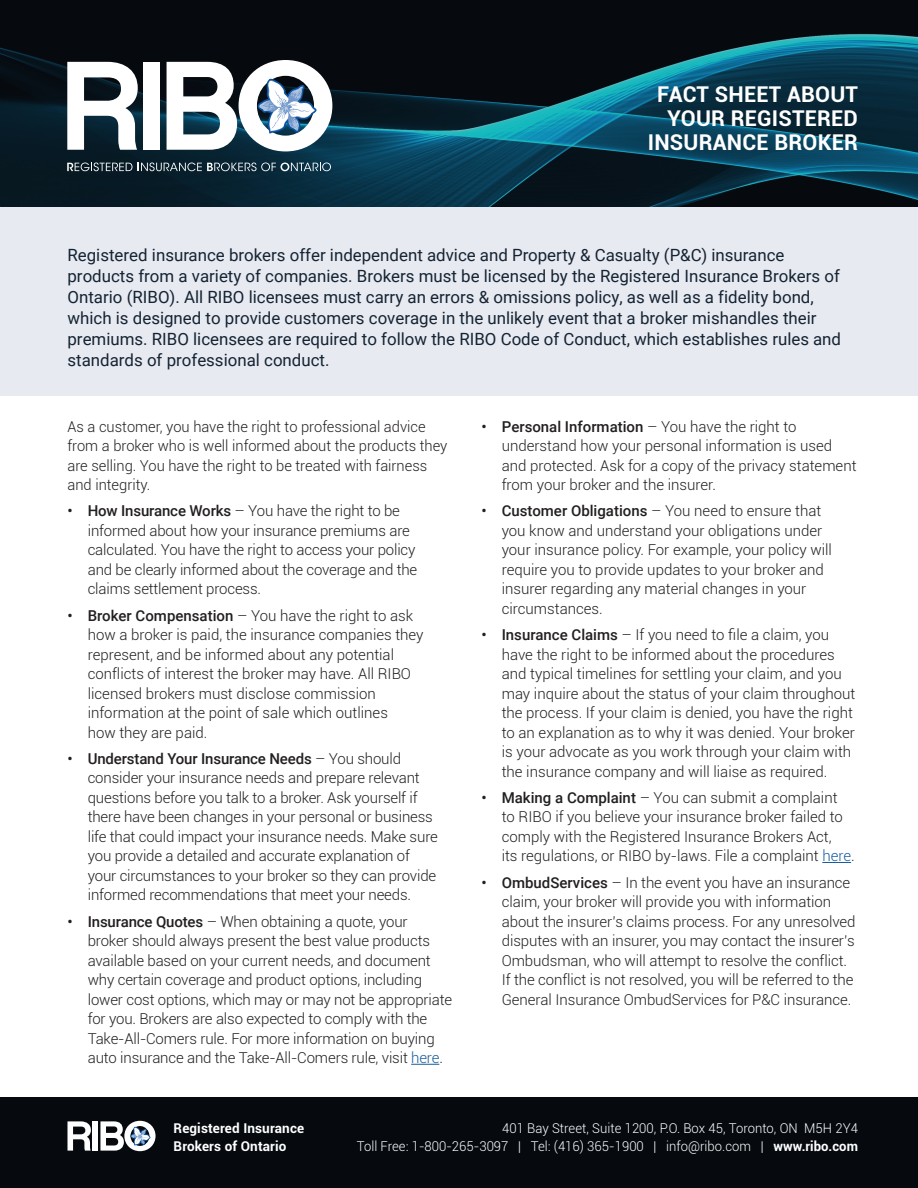
<style>
.page{position:relative;width:918px;height:1188px;background:#fff}
.page>*{position:absolute;margin:0;border:0;box-sizing:border-box;transform-origin:0 0}
.t1{font:700 21.75px/24px "Roboto";letter-spacing:.01em;color:#fff;text-align:right}
.t2{font:16.8px/21px "Roboto";color:#152332}
.t3{font:300 15px/19.5px "Roboto";letter-spacing:-.005em;color:#231f20}
.t4{font:300 13.5px "Roboto";letter-spacing:.005em;color:#fff}
.t5{font:700 13.5px/18px "Roboto";letter-spacing:.01em;color:#fff}
.s1{font-weight:500}
.s2{color:#175d9e}
.s3{font-weight:700}
</style>
<div class="page">
<div style="left:0;top:196px;width:918px;height:200px;background:#e7eaf1"></div>
<svg style="left:411px;top:1064px;width:28px;height:1px"></svg>
<svg style="left:822px;top:862px;width:29px;height:1px"></svg>
<div style="left:0;top:1097px;width:918px;height:91px;background:#060a0f"></div>
<img style="left:0;top:0;width:918px;height:206px">
<svg style="left:67px;top:62px;width:71px;height:88px"></svg>
<div style="left:143px;top:62px;width:17px;height:88px;background:#fff"></div>
<svg style="left:167px;top:60px;width:165px;height:91px"></svg>
<svg style="left:67px;top:163px;width:264px;height:8px;background:#4f626c"></svg>
<svg style="left:68px;top:1121px;width:23px;height:30px"></svg>
<div style="left:93px;top:1121px;width:5px;height:30px;background:#fff"></div>
<svg style="left:100px;top:1121px;width:56px;height:30px"></svg>
<p class="t1" style="left:648px;top:81px;width:212px">FACT SHEET ABOUT<br>YOUR REGISTERED<br>INSURANCE BROKER</p>
<p class="t2" style="left:68px;top:244px;width:775px">Registered insurance brokers offer independent advice and Property &amp; Casualty (P&amp;C) insurance products from a variety of companies. Brokers must be licensed by the Registered Insurance Brokers of Ontario (RIBO). All RIBO licensees must carry an errors &amp; omissions policy, as well as a fidelity bond, which is designed to provide customers coverage in the unlikely event that a broker mishandles their premiums. RIBO licensees are required to follow the RIBO Code of Conduct, which establishes rules and standards of professional conduct.</p>
<p class="t3" style="left:68px;top:416px;width:381px">As a customer, you have the right to professional advice from a broker who is well informed about the products they are selling. You have the right to be treated with fairness and integrity.</p>
<p class="t3" style="left:88px;top:501px;width:331px;text-indent:-20px"><span class="s1">• How Insurance Works</span> – You have the right to be informed about how your insurance premiums are calculated. You have the right to access your policy and be clearly informed about the coverage and the claims settlement process.</p>
<p class="t3" style="left:88px;top:605px;width:337px;text-indent:-20px"><span class="s1">• Broker Compensation</span> – You have the right to ask how a broker is paid, the insurance companies they represent, and be informed about any potential conflicts of interest the broker may have. All RIBO licensed brokers must disclose commission information at the point of sale which outlines<br>how they are paid.</p>
<p class="t3" style="left:88px;top:748px;width:352px;text-indent:-20px"><span class="s1">• Understand Your Insurance Needs</span> – You should consider your insurance needs and prepare relevant questions before you talk to a broker. Ask yourself if there have been changes in your personal or business life that could impact your insurance needs. Make sure you provide a detailed and accurate explanation of your circumstances to your broker so they can provide informed recommendations that meet your needs.</p>
<p class="t3" style="left:88px;top:911px;width:366px;text-indent:-20px"><span class="s1">• Insurance Quotes</span> – When obtaining a quote, your broker should always present the best value products available based on your current needs, and document why certain coverage and product options, including lower cost options, which may or may not be appropriate for you. Brokers are also expected to comply with the Take-All-Comers rule. For more information on buying auto insurance and the Take-All-Comers rule, visit <span class="s2">here</span>.</p>
<p class="t3" style="left:502px;top:416px;width:356px;text-indent:-20px"><span class="s1">• Personal Information</span> – You have the right to understand how your personal information is used and protected. Ask for a copy of the privacy statement from your broker and the insurer.</p>
<p class="t3" style="left:502px;top:501px;width:332px;text-indent:-20px"><span class="s1">• Customer Obligations</span> – You need to ensure that you know and understand your obligations under your insurance policy. For example, your policy will require you to provide updates to your broker and insurer regarding any material changes in your circumstances.</p>
<p class="t3" style="left:502px;top:625px;width:355px;text-indent:-20px"><span class="s1">• Insurance Claims</span> – If you need to file a claim, you have the right to be informed about the procedures and typical timelines for settling your claim, and you may inquire about the status of your claim throughout the process. If your claim is denied, you have the right to an explanation as to why it was denied. Your broker is your advocate as you work through your claim with the insurance company and will liaise as required.</p>
<p class="t3" style="left:502px;top:787px;width:354px;text-indent:-20px"><span class="s1">• Making a Complaint</span> – You can submit a complaint<br>to RIBO if you believe your insurance broker failed to comply with the Registered Insurance Brokers Act,<br>its regulations, or RIBO by-laws. File a complaint <span class="s2">here</span>.</p>
<p class="t3" style="left:502px;top:872px;width:355px;text-indent:-20px"><span class="s1">• OmbudServices</span> – In the event you have an insurance claim, your broker will provide you with information about the insurer’s claims process. For any unresolved disputes with an insurer, you may contact the insurer’s Ombudsman, who will attempt to resolve the conflict.<br>If the conflict is not resolved, you will be referred to the General Insurance OmbudServices for P&amp;C insurance.</p>
<p class="t5" style="left:174px;top:1119px;width:132px">Registered Insurance<br>Brokers of Ontario</p>
<p class="t4" style="left:502px;top:1119px;width:357px">401 Bay Street, Suite 1200, P.O. Box 45, Toronto, ON M5H 2Y4</p>
<p class="t4" style="left:357px;top:1137px;width:503px">Toll Free: 1-800-265-3097 | Tel: (416) 365-1900 | info@ribo.com | <span class="s3">www.ribo.com</span></p>
</div>
